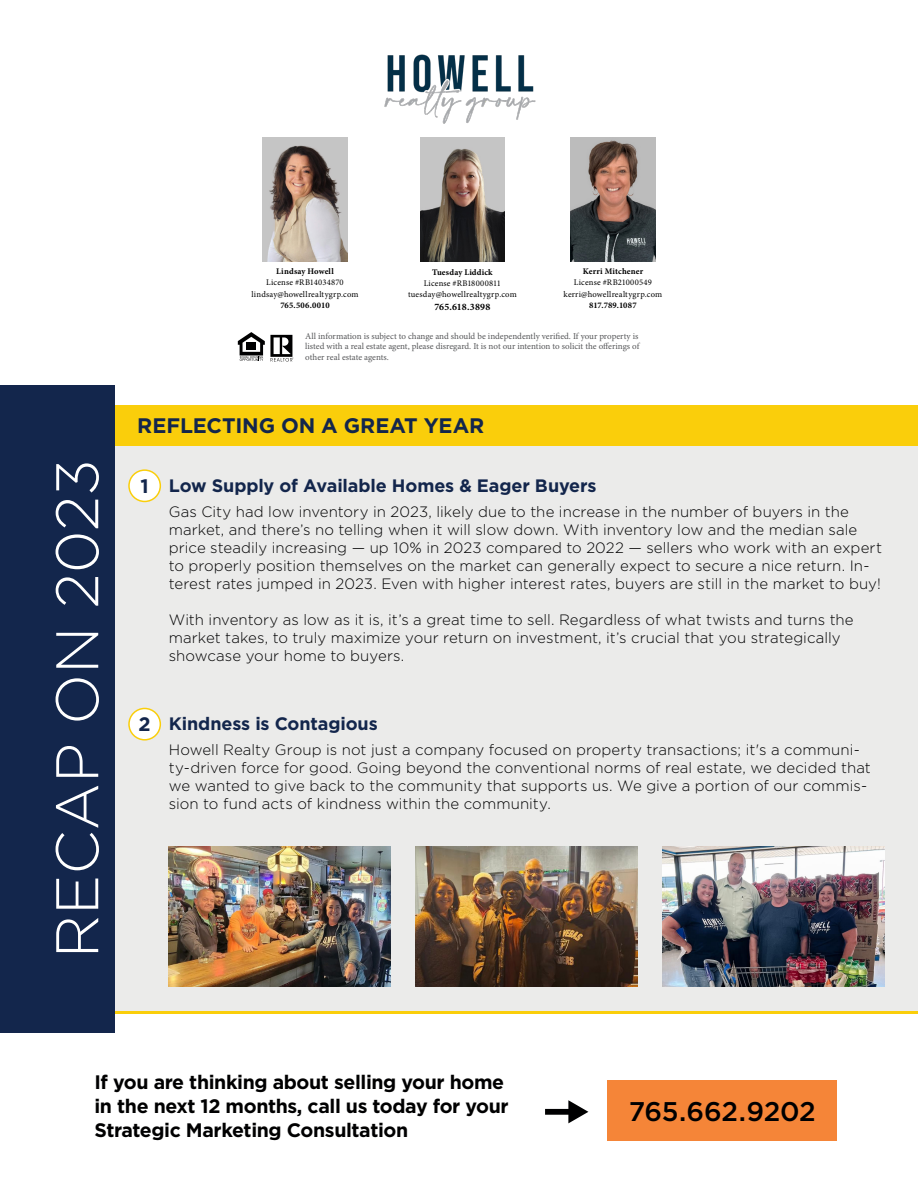
<style>
.page{position:relative;width:918px;height:1188px;background:#fff}
.page>*{position:absolute;margin:0;border:0;box-sizing:border-box;transform-origin:0 0}
.Cover_Heading{font:300 60px "Gotham";color:#fff}
.Ph{font:500 27px "Gotham";letter-spacing:-.01em;color:#000001}
.Heading_2{font:700 21px "Gotham";letter-spacing:-.005em;color:#13264c}
.CTA{font:700 19.5px/24px "Gotham";letter-spacing:-.02em;color:#000001}
.looking_ahead_header{font:700 19.5px "Gotham";color:#13264c}
.looking_ahead_header-2{font:700 18px "Gotham";letter-spacing:-.005em;color:#13264c}
.looking_ahead_body{font:300 15px/18px "Gotham";letter-spacing:.005em;color:#000001}
.contact_details{font:700 9.9px "Minion Pro";letter-spacing:.015em;color:#000001}
.Fine_Print{font:9px/10.5px "Minion Pro";color:#57585a;text-align:justify}
.contact_details-2{font:8.55px "Minion Pro";letter-spacing:.025em;color:#000001}
.contact_details-3{font:700 8.55px "Minion Pro";letter-spacing:.015em;color:#000001}
</style>
<div class="page">
<div style="left:0;top:405px;width:918px;height:607px;background:#ebebea"></div>
<hr style="left:0;top:1011px;width:918px;height:3px;background:#face0b">
<div style="left:608px;top:1080px;width:229px;height:61px;background:#f58538"></div>
<div style="left:0;top:405px;width:918px;height:41px;background:#face0b"></div>
<div style="left:0;top:385px;width:115px;height:648px;background:#13264c"></div>
<div style="left:129px;top:470px;width:31px;height:31px;background:#fff;border-radius:50%"></div>
<div style="left:128px;top:469px;width:33px;height:33px;border:2px solid #face0b;border-radius:50%"></div>
<div style="left:129px;top:708px;width:31px;height:32px;background:#fff;border-radius:50%"></div>
<div style="left:128px;top:708px;width:33px;height:33px;border:2px solid #face0b;border-radius:50%"></div>
<svg style="left:238px;top:332px;width:55px;height:30px"></svg>
<img style="left:262px;top:137px;width:86px;height:124px">
<img style="left:420px;top:137px;width:85px;height:124px">
<img style="left:571px;top:137px;width:85px;height:124px">
<img style="left:384px;top:54px;width:152px;height:70px">
<img style="left:169px;top:847px;width:221px;height:139px">
<img style="left:416px;top:847px;width:221px;height:139px">
<img style="left:663px;top:847px;width:221px;height:139px">
<p class="contact_details-3" style="left:276px;top:265px;width:59px">Lindsay Howell</p>
<p class="contact_details-2" style="left:266px;top:277px;width:79px">License #RB14034870</p>
<p class="contact_details-2" style="left:251px;top:288px;width:109px">lindsay@howellrealtygrp.com</p>
<p class="contact_details-3" style="left:280px;top:299px;width:51px">765.506.0010</p>
<p class="contact_details-3" style="left:432px;top:266px;width:62px">Tuesday Liddick</p>
<p class="contact_details-2" style="left:424px;top:277px;width:79px">License #RB18000811</p>
<p class="contact_details-2" style="left:408px;top:288px;width:110px">tuesday@howellrealtygrp.com</p>
<p class="contact_details" style="left:434px;top:300px;width:57px">765.618.3898</p>
<p class="contact_details-3" style="left:583px;top:265px;width:62px">Kerri Mitchener</p>
<p class="contact_details-2" style="left:574px;top:277px;width:80px">License #RB21000549</p>
<p class="contact_details-2" style="left:564px;top:288px;width:100px">kerri@howellrealtygrp.com</p>
<p class="contact_details-3" style="left:589px;top:299px;width:49px">817.789.1087</p>
<p class="Fine_Print" style="left:305px;top:331px;width:336px">All information is subject to change and should be independently verified. If your property is listed with a real estate agent, please disregard. It is not our intention to solicit the offerings of other real estate agents.</p>
<p class="Cover_Heading" style="left:39px;top:958px;width:501px;rotate:-90deg">RECAP ON 2023</p>
<p class="Heading_2" style="left:137px;top:411px;width:349px">REFLECTING ON A GREAT YEAR</p>
<p class="looking_ahead_header" style="left:141px;top:473px;width:10px">1</p>
<p class="looking_ahead_header-2" style="left:169px;top:474px;width:429px">Low Supply of Available Homes &amp; Eager Buyers</p>
<p class="looking_ahead_body" style="left:169px;top:502px;width:682px">Gas City had low inventory in 2023, likely due to the increase in the number of buyers in the</p>
<p class="looking_ahead_body" style="left:169px;top:520px;width:690px">market, and there’s no telling when it will slow down. With inventory low and the median sale</p>
<p class="looking_ahead_body" style="left:169px;top:538px;width:715px">price steadily increasing — up 10% in 2023 compared to 2022 — sellers who work with an expert to properly position themselves on the market can generally expect to secure a nice return. In&shy;terest rates jumped in 2023. Even with higher interest rates, buyers are still in the market to buy!</p>
<p class="looking_ahead_body" style="left:169px;top:610px;width:686px">With inventory as low as it is, it’s a great time to sell. Regardless of what twists and turns the market takes, to truly maximize your return on investment, it’s crucial that you strategically showcase your home to buyers.</p>
<p class="looking_ahead_header" style="left:139px;top:711px;width:14px">2</p>
<p class="looking_ahead_header-2" style="left:169px;top:712px;width:210px">Kindness is Contagious</p>
<p class="looking_ahead_body" style="left:169px;top:740px;width:704px">Howell Realty Group is not just a company focused on property transactions; it's a communi&shy;ty-driven force for good. Going beyond the conventional norms of real estate, we decided that we wanted to give back to the community that supports us. We give a portion of our commis&shy;sion to fund acts of kindness within the community.</p>
<p class="CTA" style="left:94px;top:1070px;width:416px">If you are thinking about selling your home in the next 12 months, call us today for your<br>Strategic Marketing Consultation</p>
<p class="Ph" style="left:629px;top:1094px;width:189px">765.662.9202</p>
</div>
